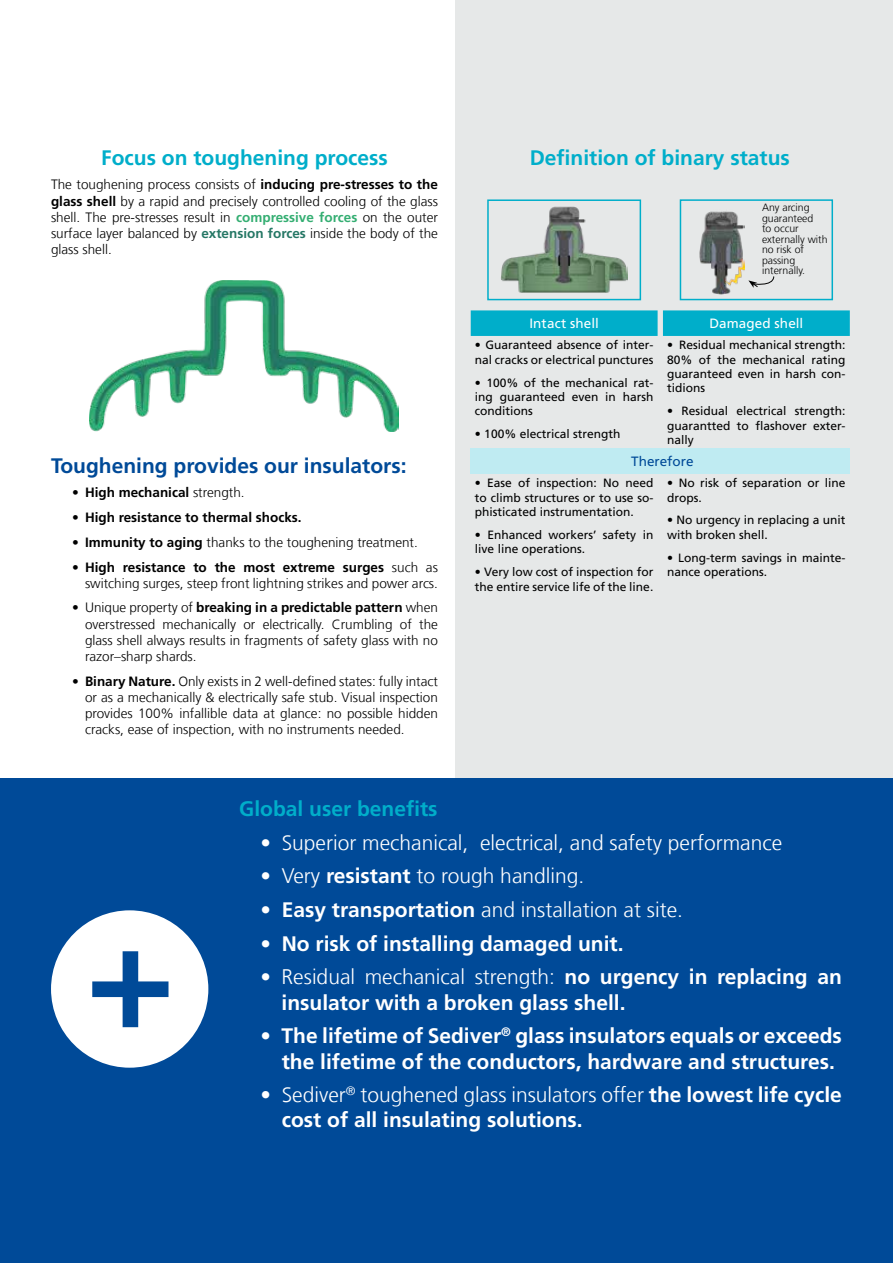
<style>
.page{position:relative;width:893px;height:1263px;background:#fff}
.page>*{position:absolute;margin:0;border:0;box-sizing:border-box;transform-origin:0 0}
.t1{font:700 150px "Frutiger LT Com";color:#004a98}
.t2{font:700 21px/25.2px "Frutiger LT Com";color:#fff}
.t3{font:300 21px "Frutiger LT Com";color:#fff}
.t4{font:700 21px "Frutiger LT Com";color:#00aeca}
.t5{font:700 21px "Frutiger LT Com";color:#004a98}
.t6{font:300 13.5px/16.2px "Frutiger LT Com";color:#000;text-align:justify}
.t7{font:700 13.5px "Frutiger LT Com";color:#000}
.t8{font:13.5px "Frutiger LT Com";letter-spacing:.01em;color:#fff}
.t9{font:13.5px "Frutiger LT Com";color:#004a98}
.t10{font:12px/14.4px "Frutiger LT Com";color:#000}
.t11{font:300 10.5px/10.5px "Frutiger LT Com";color:#000}
.s1{font-weight:700}
.s2{font-weight:700;color:#34ae72}
.s3{font-weight:700;color:#257765}
.s4{font-weight:300}
</style>
<div class="page">
<div style="left:455px;top:0;width:438px;height:796px;background:#e6e8e8"></div>
<img style="left:89px;top:281px;width:310px;height:150px">
<div style="left:0;top:779px;width:893px;height:484px;background:#004a98"></div>
<svg style="left:471px;top:310px;width:379px;height:26px;background:#07afca"></svg>
<div style="left:471px;top:448px;width:379px;height:26px;background:#bfebf2"></div>
<img style="left:501px;top:206px;width:126px;height:86px">
<div style="left:487px;top:199px;width:154px;height:101px;border:2px solid #00aeca"></div>
<img style="left:699px;top:211px;width:45px;height:83px">
<div style="left:680px;top:199px;width:153px;height:101px;border:2px solid #00aeca"></div>
<svg style="left:748px;top:276px;width:27px;height:12px"></svg>
<div style="left:51px;top:910px;width:157px;height:158px;background:#fff;border-radius:50%"></div>
<h2 class="t4" style="left:101px;top:145px;width:288px">Focus on toughening process</h2>
<p class="t6" style="left:51px;top:177px;width:388px">The toughening process consists of <span class="s1">inducing pre-stresses to the glass shell</span> by a rapid and precisely controlled cooling of the glass shell. The pre-stresses result in <span class="s2">compressive forces</span> on the outer surface layer balanced by <span class="s3">extension forces</span> inside the body of the glass shell.</p>
<h2 class="t5" style="left:51px;top:453px;width:357px">Toughening provides our insulators:</h2>
<p class="t7" style="left:72px;top:485px;width:174px"><span class="s4">•</span> High mechanical <span class="s4">strength.</span></p>
<p class="t7" style="left:72px;top:509px;width:231px"><span class="s4">•</span> High resistance to thermal shocks.</p>
<p class="t6" style="left:72px;top:534px;width:347px">• <span class="s1">Immunity to aging</span> thanks to the toughening treatment.</p>
<p class="t6" style="left:72px;top:559px;width:367px;text-align:right">• <span class="s1">High resistance to the most extreme surges</span> such as switching surges, steep front lightning strikes and power arcs.</p>
<p class="t6" style="left:85px;top:600px;width:354px;text-indent:-13px">• Unique property of <span class="s1">breaking in a predictable pattern</span> when overstressed mechanically or electrically. Crumbling of the glass shell always results in fragments of safety glass with no razor–sharp shards.</p>
<p class="t6" style="left:85px;top:673px;width:354px;text-indent:-13px">• <span class="s1">Binary Nature.</span> Only exists in 2 well-defined states: fully intact or as a mechanically &amp; electrically safe stub. Visual inspection provides 100% infallible data at glance: no possible hidden cracks, ease of inspection, with no instruments needed.</p>
<h2 class="t4" style="left:530px;top:145px;width:262px">Definition of binary status</h2>
<p class="t11" style="left:762px;top:203px;width:67px">Any arcing guaranteed<br>to occur externally with no risk of passing internally.</p>
<p class="t8" style="left:529px;top:316px;width:71px">Intact shell</p>
<p class="t8" style="left:709px;top:316px;width:95px">Damaged shell</p>
<p class="t10" style="left:475px;top:338px;width:180px">• Guaranteed absence of inter&shy;nal cracks or electrical punctures</p>
<p class="t10" style="left:475px;top:375px;width:180px;text-align:justify">• 100% of the mechanical rat&shy;ing guaranteed even in harsh conditions</p>
<p class="t10" style="left:475px;top:427px;width:147px">• 100% electrical strength</p>
<p class="t10" style="left:667px;top:338px;width:180px;text-align:justify">• Residual mechanical strength:<br>80% of the mechanical rating guaranteed even in harsh con&shy;tidions</p>
<p class="t10" style="left:667px;top:404px;width:180px;text-align:justify">• Residual electrical strength: guarantted to flashover exter&shy;nally</p>
<p class="t9" style="left:631px;top:454px;width:64px">Therefore</p>
<p class="t10" style="left:475px;top:476px;width:180px;text-align:justify">• Ease of inspection: No need to climb structures or to use so&shy;phisticated instrumentation.</p>
<p class="t10" style="left:475px;top:527px;width:180px">• Enhanced workers’ safety in live line operations.</p>
<p class="t10" style="left:475px;top:565px;width:180px">• Very low cost of inspection for the entire service life of the line.</p>
<p class="t10" style="left:667px;top:476px;width:180px">• No risk of separation or line drops.</p>
<p class="t10" style="left:667px;top:513px;width:180px">• No urgency in replacing a unit with broken shell.</p>
<p class="t10" style="left:667px;top:550px;width:180px">• Long-term savings in mainte&shy;nance operations.</p>
<h1 class="t1" style="left:85px;top:887px;width:92px">+</h1>
<h2 class="t4" style="left:239px;top:796px;width:200px">Global user benefits</h2>
<h2 class="t3" style="left:260px;top:830px;width:523px">• Superior mechanical, electrical, and safety performance</h2>
<h2 class="t3" style="left:260px;top:864px;width:325px">• Very <span class="s1">resistant</span> to rough handling.</h2>
<h2 class="t3" style="left:260px;top:897px;width:424px">• <span class="s1">Easy transportation</span> and installation at site.</h2>
<h2 class="t2" style="left:260px;top:931px;width:365px"><span class="s4">•</span> No risk of installing damaged unit.</h2>
<h2 class="t2" style="left:282px;top:965px;width:562px;text-indent:-21px"><span class="s4">• Residual mechanical strength:</span> no urgency in replacing an insulator with a broken glass shell.</h2>
<h2 class="t2" style="left:282px;top:1023px;width:562px;text-indent:-21px"><span class="s4">•</span> The lifetime of Sediver<sup>®</sup> glass insulators equals or exceeds the lifetime of the conductors, hardware and structures.</h2>
<h2 class="t2" style="left:282px;top:1082px;width:562px;text-indent:-21px">• <span class="s4">Sediver</span><sup>®</sup> <span class="s4">toughened glass insulators offer</span> the lowest life cycle cost of all insulating solutions.</h2>
</div>
